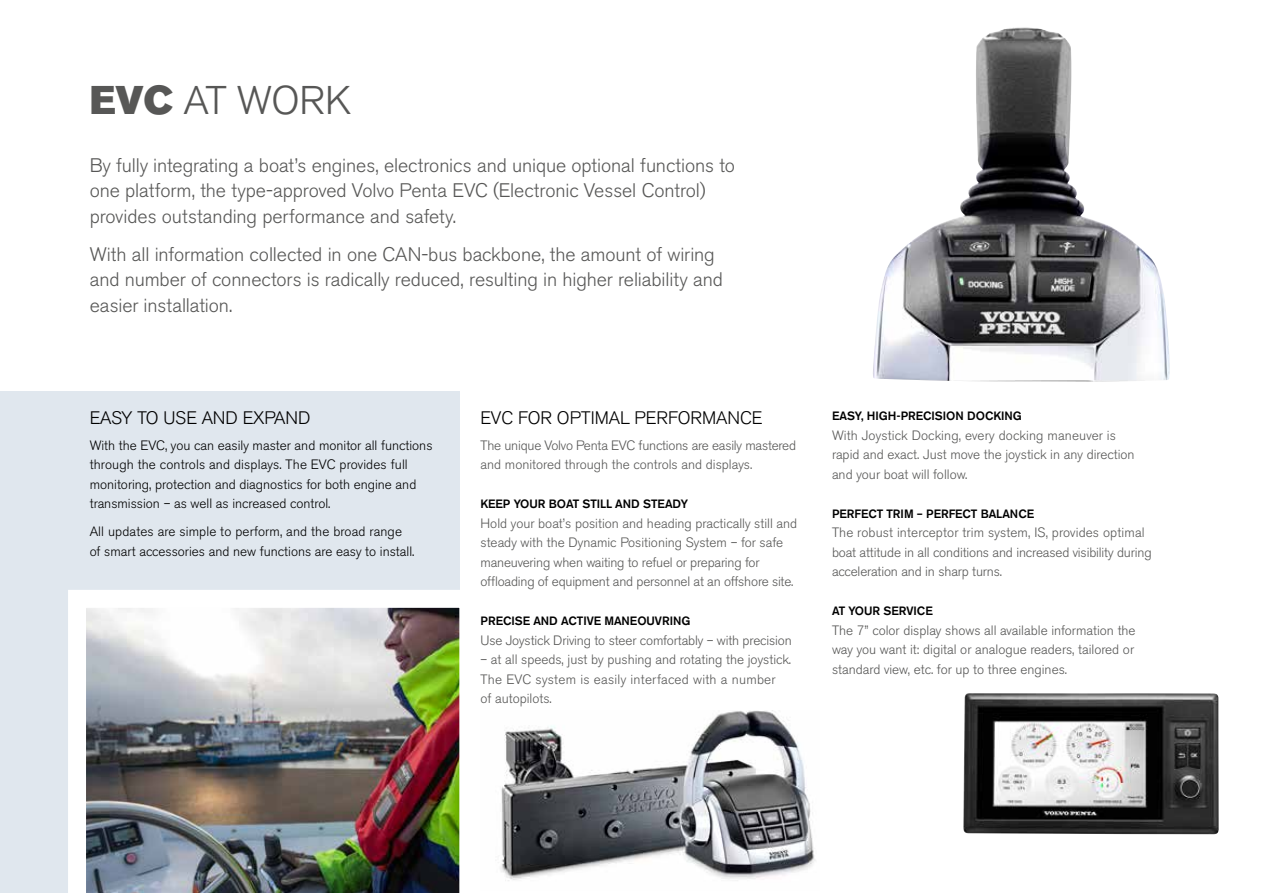
<style>
.page{position:relative;width:1263px;height:893px;background:#fff}
.page>*{position:absolute;margin:0;border:0;box-sizing:border-box;transform-origin:0 0}
.t1{font:300 39.75px "Volvo Sans Pro";letter-spacing:-.005em;color:#575756}
.t2{font:300 19.5px/25.5px "Volvo Sans Pro";letter-spacing:-.005em;color:#575756}
.t3{font:300 18px "Volvo Sans Pro";color:#000}
.t4{font:300 13.5px/19.5px "Volvo Sans Pro";color:#575756}
.t5{font:300 13.5px/19.5px "Volvo Sans Pro";color:#000}
.t6{font:500 12px "Volvo Sans Pro";color:#000}
.s1{font-family:"Volvo Sans Pro Super";font-weight:400}
</style>
<div class="page">
<div style="left:0;top:392px;width:459px;height:501px;background:#e0e7ee"></div>
<img style="left:873px;top:27px;width:297px;height:355px">
<img style="left:500px;top:710px;width:316px;height:171px">
<img style="left:963px;top:693px;width:256px;height:142px">
<img style="left:68px;top:590px;width:392px;height:303px">
<h1 class="t1" style="left:90px;top:77px;width:262px"><span class="s1">EVC</span> AT WORK</h1>
<h2 class="t2" style="left:90px;top:152px;width:647px">By fully integrating a boat’s engines, electronics and unique optional functions to one platform, the type-approved Volvo Penta EVC (Electronic Vessel Control) provides outstanding performance and safety.</h2>
<h2 class="t2" style="left:90px;top:242px;width:635px">With all information collected in one CAN-bus backbone, the amount of wiring and number of connectors is radically reduced, resulting in higher reliability and easier installation.</h2>
<h3 class="t3" style="left:90px;top:407px;width:222px">EASY TO USE AND EXPAND</h3>
<p class="t5" style="left:90px;top:435px;width:344px">With the EVC, you can easily master and monitor all functions through the controls and displays. The EVC provides full monitoring, protection and diagnostics for both engine and transmission – as well as increased control.</p>
<p class="t5" style="left:90px;top:522px;width:326px">All updates are simple to perform, and the broad range of smart accessories and new functions are easy to install.</p>
<h3 class="t3" style="left:480px;top:407px;width:283px">EVC FOR OPTIMAL PERFORMANCE</h3>
<p class="t4" style="left:480px;top:435px;width:317px">The unique Volvo Penta EVC functions are easily mastered and monitored through the controls and displays.</p>
<p class="t6" style="left:480px;top:496px;width:209px">KEEP YOUR BOAT STILL AND STEADY</p>
<p class="t4" style="left:480px;top:513px;width:318px">Hold your boat’s position and heading practically still and steady with the Dynamic Positioning System – for safe maneuvering when waiting to refuel or preparing for offloading of equipment and personnel at an offshore site.</p>
<p class="t6" style="left:480px;top:613px;width:211px">PRECISE AND ACTIVE MANEOUVRING</p>
<p class="t4" style="left:480px;top:630px;width:313px">Use Joystick Driving to steer comfortably – with precision</p>
<p class="t4" style="left:480px;top:650px;width:312px">– at all speeds, just by pushing and rotating the joystick.<br>The EVC system is easily interfaced with a number<br>of autopilots.</p>
<p class="t6" style="left:832px;top:409px;width:191px">EASY, HIGH-PRECISION DOCKING</p>
<p class="t4" style="left:832px;top:426px;width:304px">With Joystick Docking, every docking maneuver is rapid and exact. Just move the joystick in any direction and your boat will follow.</p>
<p class="t6" style="left:832px;top:506px;width:204px">PERFECT TRIM – PERFECT BALANCE</p>
<p class="t4" style="left:832px;top:523px;width:321px">The robust interceptor trim system, IS, provides optimal boat attitude in all conditions and increased visibility during acceleration and in sharp turns.</p>
<p class="t6" style="left:832px;top:604px;width:102px">AT YOUR SERVICE</p>
<p class="t4" style="left:832px;top:621px;width:305px;text-align:justify">The 7” color display shows all available information the way you want it: digital or analogue readers, tailored or standard view, etc. for up to three engines.</p>
</div>
